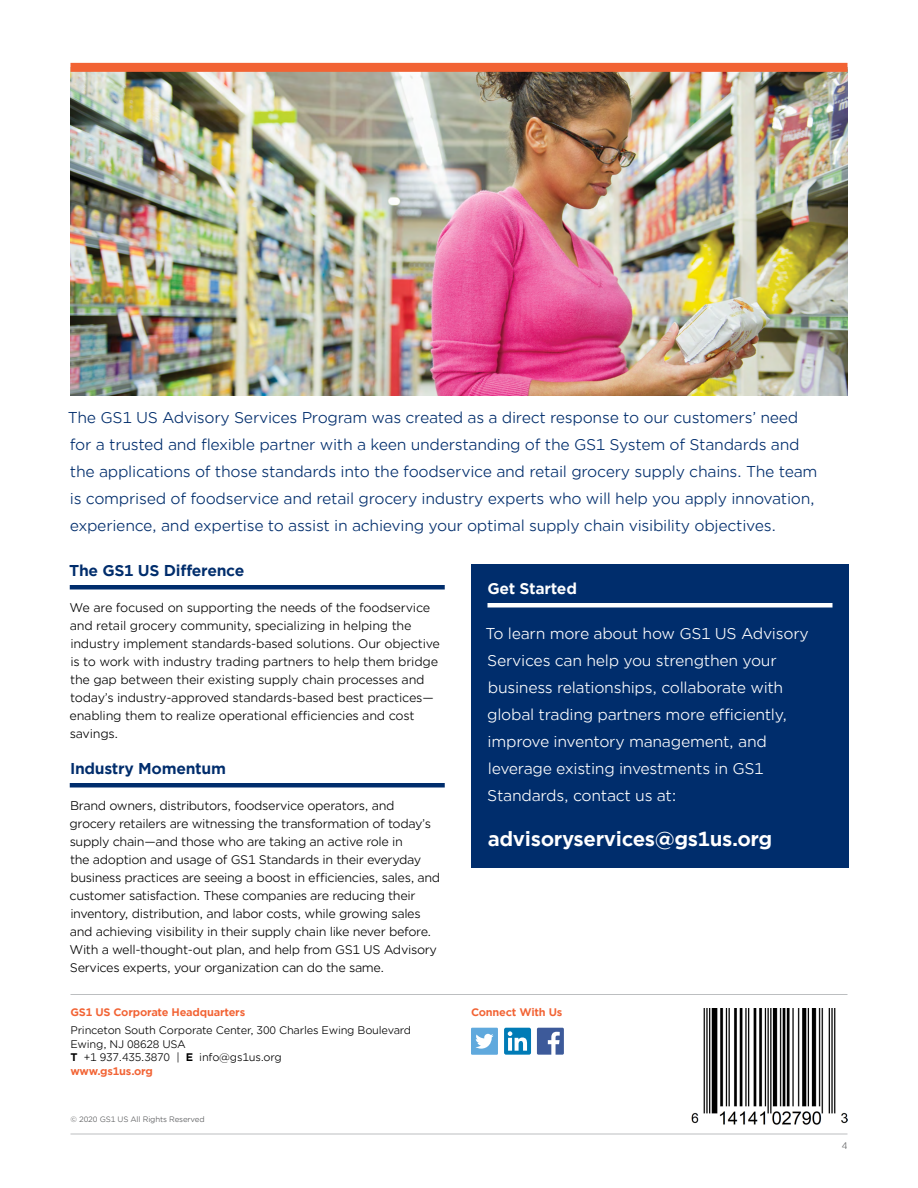
<style>
.page{position:relative;width:918px;height:1188px;background:#fff}
.page>*{position:absolute;margin:0;border:0;box-sizing:border-box;transform-origin:0 0}
.t1{font:700 19.5px "Gotham Office";letter-spacing:-.02em;color:#fff}
.t2{font:15px/27px "Gotham Office";letter-spacing:-.02em;color:#002d6c}
.t3{font:15px/27px "Gotham Office";letter-spacing:-.02em;color:#fff}
.t4{font:700 15px "Gotham Office";letter-spacing:-.02em;color:#002d6c}
.t5{font:700 15px "Gotham Office";letter-spacing:-.02em;color:#fff}
.t6{font:12px/18px "Gotham Office";letter-spacing:-.03em;color:#000}
.t7{font:10.5px/13.5px "Gotham Office";letter-spacing:-.02em;color:#000}
.t8{font:700 10.5px "Gotham Office";letter-spacing:-.02em;color:#f26334}
.t9{font:9px "Gotham Office";color:#58595b}
.t10{font:7.5px "Gotham Office";letter-spacing:-.02em;color:#58595b}
.s1{font-weight:700}
.s2{font-weight:700;color:#f26334}
</style>
<div class="page">
<hr style="left:70px;top:994px;width:778px;height:1px;background:#bcbec0">
<hr style="left:70px;top:1134px;width:778px;height:1px;background:#bcbec0">
<img style="left:691px;top:1008px;width:157px;height:117px">
<svg style="left:537px;top:1028px;width:27px;height:27px"></svg>
<svg style="left:471px;top:1028px;width:27px;height:27px"></svg>
<svg style="left:504px;top:1028px;width:27px;height:27px"></svg>
<div style="left:70px;top:585px;width:375px;height:5px;background:#002d6c"></div>
<div style="left:70px;top:783px;width:375px;height:5px;background:#002d6c"></div>
<div style="left:471px;top:564px;width:378px;height:304px;background:#002d6c"></div>
<div style="left:488px;top:603px;width:344px;height:5px;background:#fff"></div>
<img style="left:71px;top:72px;width:777px;height:323px">
<div style="left:70px;top:63px;width:778px;height:9px;background:#f26334"></div>
<p class="t2" style="left:68px;top:404px;width:751px">The GS1 US Advisory Services Program was created as a direct response to our customers’ need for a trusted and flexible partner with a keen understanding of the GS1 System of Standards and the applications of those standards into the foodservice and retail grocery supply chains. The team is comprised of foodservice and retail grocery industry experts who will help you apply innovation, experience, and expertise to assist in achieving your optimal supply chain visibility objectives.</p>
<p class="t4" style="left:69px;top:560px;width:177px">The GS1 US Difference</p>
<p class="t6" style="left:70px;top:598px;width:372px">We are focused on supporting the needs of the foodservice and retail grocery community, specializing in helping the industry implement standards-based solutions. Our objective is to work with industry trading partners to help them bridge the gap between their existing supply chain processes and today’s industry-approved standards-based best practices— enabling them to realize operational efficiencies and cost savings.</p>
<p class="t4" style="left:70px;top:758px;width:157px">Industry Momentum</p>
<p class="t6" style="left:70px;top:796px;width:372px">Brand owners, distributors, foodservice operators, and grocery retailers are witnessing the transformation of today’s supply chain—and those who are taking an active role in<br>the adoption and usage of GS1 Standards in their everyday business practices are seeing a boost in efficiencies, sales, and customer satisfaction. These companies are reducing their inventory, distribution, and labor costs, while growing sales and achieving visibility in their supply chain like never before.<br>With a well-thought-out plan, and help from GS1 US Advisory Services experts, your organization can do the same.</p>
<p class="t5" style="left:487px;top:578px;width:91px">Get Started</p>
<p class="t3" style="left:486px;top:620px;width:325px">To learn more about how GS1 US Advisory Services can help you strengthen your business relationships, collaborate with global trading partners more efficiently, improve inventory management, and leverage existing investments in GS1<br>Standards, contact us at:</p>
<h1 class="t1" style="left:488px;top:825px;width:286px">advisoryservices@gs1us.org</h1>
<p class="t8" style="left:70px;top:1005px;width:176px">GS1 US Corporate Headquarters</p>
<p class="t8" style="left:471px;top:1005px;width:93px">Connect With Us</p>
<p class="t7" style="left:70px;top:1023px;width:342px">Princeton South Corporate Center, 300 Charles Ewing Boulevard Ewing, NJ 08628 USA<br><span class="s1">T</span> +1 937.435.3870 | <span class="s1">E</span> info@gs1us.org<br><span class="s2">www.gs1us.org</span></p>
<p class="t10" style="left:70px;top:1114px;width:136px">© 2020 GS1 US All Rights Reserved</p>
<p class="t9" style="left:842px;top:1140px;width:7px">4</p>
</div>
